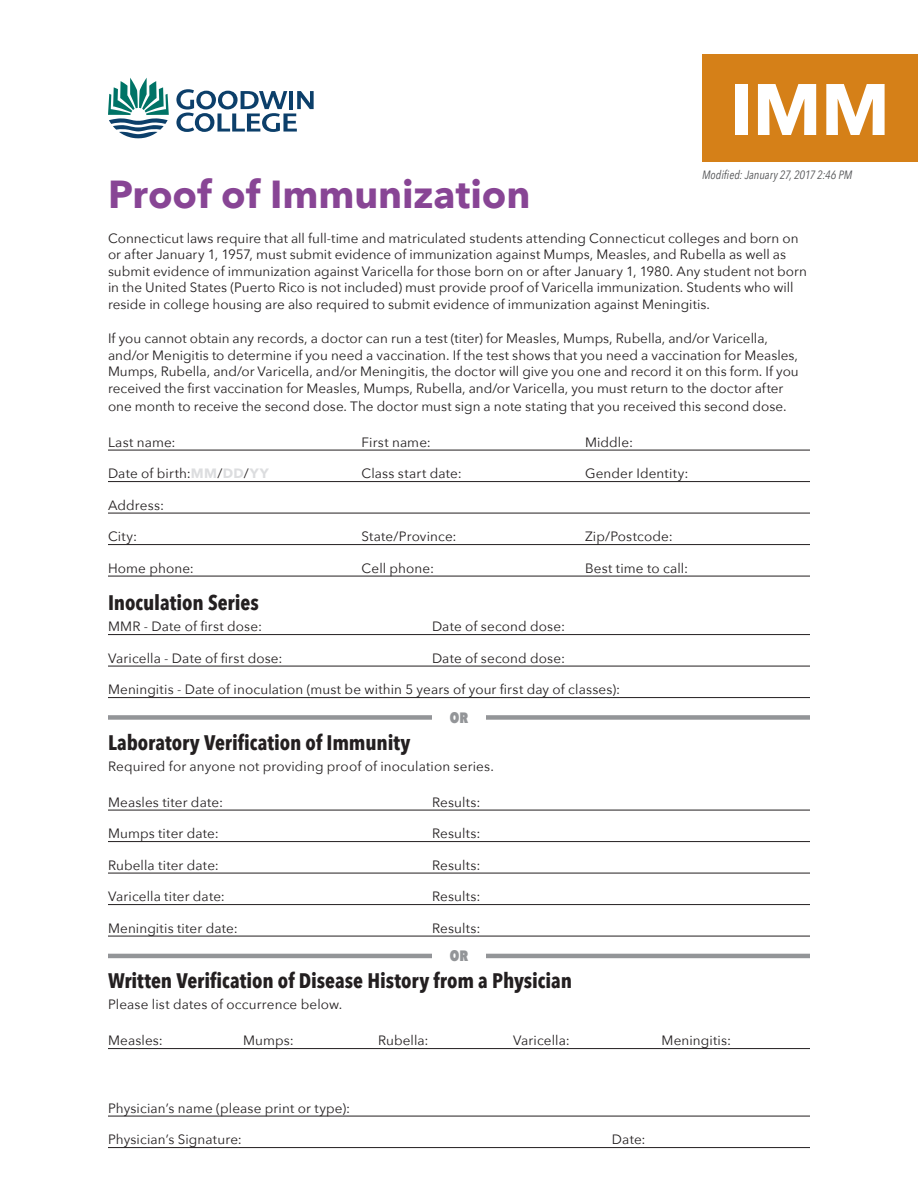
<style>
.page{position:relative;width:918px;height:1188px;background:#fff}
.page>*{position:absolute;margin:0;border:0;box-sizing:border-box;transform-origin:0 0}
.t1{font:700 72px "Avenir Next";color:#fff}
.t2{font:700 39px "Avenir Next";color:#884595}
.t3{font:700 21px "Avenir Next Condensed";letter-spacing:-.005em;color:#231f20}
.t4{font:800 15px "Avenir Next Condensed";color:#939598}
.t5{font:13.5px/16.5px "Avenir Next";letter-spacing:.005em;color:#231f20}
.t6{font:italic 12px "Avenir Next Condensed";color:#57585a}
.s1{font-weight:700;color:#dcdddf}
</style>
<div class="page">
<hr style="left:108px;top:450px;width:702px;height:1px;background:#231f20">
<hr style="left:108px;top:481px;width:702px;height:1px;background:#231f20">
<hr style="left:108px;top:513px;width:702px;height:1px;background:#231f20">
<hr style="left:108px;top:544px;width:702px;height:1px;background:#231f20">
<hr style="left:108px;top:576px;width:702px;height:1px;background:#231f20">
<hr style="left:108px;top:634px;width:702px;height:1px;background:#231f20">
<hr style="left:108px;top:666px;width:702px;height:1px;background:#231f20">
<hr style="left:108px;top:697px;width:702px;height:1px;background:#231f20">
<div style="left:486px;top:715px;width:324px;height:5px;background:#939598"></div>
<div style="left:108px;top:715px;width:324px;height:5px;background:#939598"></div>
<hr style="left:108px;top:810px;width:702px;height:1px;background:#231f20">
<hr style="left:108px;top:841px;width:702px;height:1px;background:#231f20">
<hr style="left:108px;top:873px;width:702px;height:1px;background:#231f20">
<hr style="left:108px;top:904px;width:702px;height:1px;background:#231f20">
<hr style="left:108px;top:936px;width:702px;height:1px;background:#231f20">
<hr style="left:486px;top:954px;width:324px;height:4px;background:#939598">
<hr style="left:108px;top:954px;width:324px;height:4px;background:#939598">
<hr style="left:108px;top:1048px;width:702px;height:1px;background:#231f20">
<hr style="left:108px;top:1116px;width:702px;height:1px;background:#231f20">
<hr style="left:108px;top:1147px;width:702px;height:1px;background:#231f20">
<div style="left:702px;top:54px;width:216px;height:108px;background:#d58018"></div>
<svg style="left:176px;top:89px;width:138px;height:43px"></svg>
<svg style="left:108px;top:78px;width:61px;height:60px"></svg>
<h1 class="t1" style="left:730px;top:47px;width:161px">IMM</h1>
<p class="t6" style="left:702px;top:167px;width:152px">Modified: January 27, 2017 2:46 PM</p>
<h2 class="t2" style="left:108px;top:161px;width:424px">Proof of Immunization</h2>
<p class="t5" style="left:108px;top:229px;width:700px">Connecticut laws require that all full-time and matriculated students attending Connecticut colleges and born on or after January 1, 1957, must submit evidence of immunization against Mumps, Measles, and Rubella as well as submit evidence of immunization against Varicella for those born on or after January 1, 1980. Any student not born in the United States (Puerto Rico is not included) must provide proof of Varicella immunization. Students who will reside in college housing are also required to submit evidence of immunization against Meningitis.</p>
<p class="t5" style="left:108px;top:330px;width:692px">If you cannot obtain any records, a doctor can run a test (titer) for Measles, Mumps, Rubella, and/or Varicella, and/or Menigitis to determine if you need a vaccination. If the test shows that you need a vaccination for Measles, Mumps, Rubella, and/or Varicella, and/or Meningitis, the doctor will give you one and record it on this form. If you received the first vaccination for Measles, Mumps, Rubella, and/or Varicella, you must return to the doctor after</p>
<p class="t5" style="left:108px;top:397px;width:680px">one month to receive the second dose. The doctor must sign a note stating that you received this second dose.</p>
<p class="t5" style="left:108px;top:433px;width:69px">Last name:</p>
<p class="t5" style="left:362px;top:433px;width:71px">First name:</p>
<p class="t5" style="left:585px;top:433px;width:50px">Middle:</p>
<p class="t5" style="left:108px;top:465px;width:162px">Date of birth:<span class="s1">MM</span>/<span class="s1">DD</span>/<span class="s1">YY</span></p>
<p class="t5" style="left:362px;top:465px;width:102px">Class start date:</p>
<p class="t5" style="left:585px;top:465px;width:105px">Gender Identity:</p>
<p class="t5" style="left:108px;top:496px;width:58px">Address:</p>
<p class="t5" style="left:108px;top:528px;width:31px">City:</p>
<p class="t5" style="left:362px;top:528px;width:97px">State/Province:</p>
<p class="t5" style="left:585px;top:528px;width:89px">Zip/Postcode:</p>
<p class="t5" style="left:108px;top:559px;width:87px">Home phone:</p>
<p class="t5" style="left:362px;top:559px;width:74px">Cell phone:</p>
<p class="t5" style="left:585px;top:559px;width:105px">Best time to call:</p>
<h3 class="t3" style="left:108px;top:590px;width:152px">Inoculation Series</h3>
<p class="t5" style="left:108px;top:618px;width:156px">MMR - Date of first dose:</p>
<p class="t5" style="left:432px;top:618px;width:135px">Date of second dose:</p>
<p class="t5" style="left:108px;top:649px;width:176px">Varicella - Date of first dose:</p>
<p class="t5" style="left:432px;top:649px;width:135px">Date of second dose:</p>
<p class="t5" style="left:108px;top:681px;width:514px">Meningitis - Date of inoculation (must be within 5 years of your first day of classes):</p>
<p class="t4" style="left:450px;top:708px;width:20px">OR</p>
<h3 class="t3" style="left:108px;top:729px;width:304px">Laboratory Verification of Immunity</h3>
<p class="t5" style="left:108px;top:757px;width:387px">Required for anyone not providing proof of inoculation series.</p>
<p class="t5" style="left:108px;top:793px;width:117px">Measles titer date:</p>
<p class="t5" style="left:432px;top:793px;width:50px">Results:</p>
<p class="t5" style="left:108px;top:825px;width:112px">Mumps titer date:</p>
<p class="t5" style="left:432px;top:825px;width:50px">Results:</p>
<p class="t5" style="left:108px;top:856px;width:112px">Rubella titer date:</p>
<p class="t5" style="left:432px;top:856px;width:50px">Results:</p>
<p class="t5" style="left:108px;top:888px;width:119px">Varicella titer date:</p>
<p class="t5" style="left:432px;top:888px;width:50px">Results:</p>
<p class="t5" style="left:108px;top:919px;width:131px">Meningitis titer date:</p>
<p class="t5" style="left:432px;top:919px;width:50px">Results:</p>
<p class="t4" style="left:450px;top:947px;width:20px">OR</p>
<h3 class="t3" style="left:108px;top:968px;width:466px">Written Verification of Disease History from a Physician</h3>
<p class="t5" style="left:108px;top:996px;width:236px">Please list dates of occurrence below.</p>
<p class="t5" style="left:108px;top:1032px;width:56px">Measles:</p>
<p class="t5" style="left:243px;top:1032px;width:52px">Mumps:</p>
<p class="t5" style="left:378px;top:1032px;width:52px">Rubella:</p>
<p class="t5" style="left:513px;top:1032px;width:58px">Varicella:</p>
<p class="t5" style="left:662px;top:1032px;width:71px">Meningitis:</p>
<p class="t5" style="left:108px;top:1099px;width:244px">Physician’s name (please print or type):</p>
<p class="t5" style="left:108px;top:1131px;width:135px">Physician’s Signature:</p>
<p class="t5" style="left:612px;top:1131px;width:35px">Date:</p>
</div>
